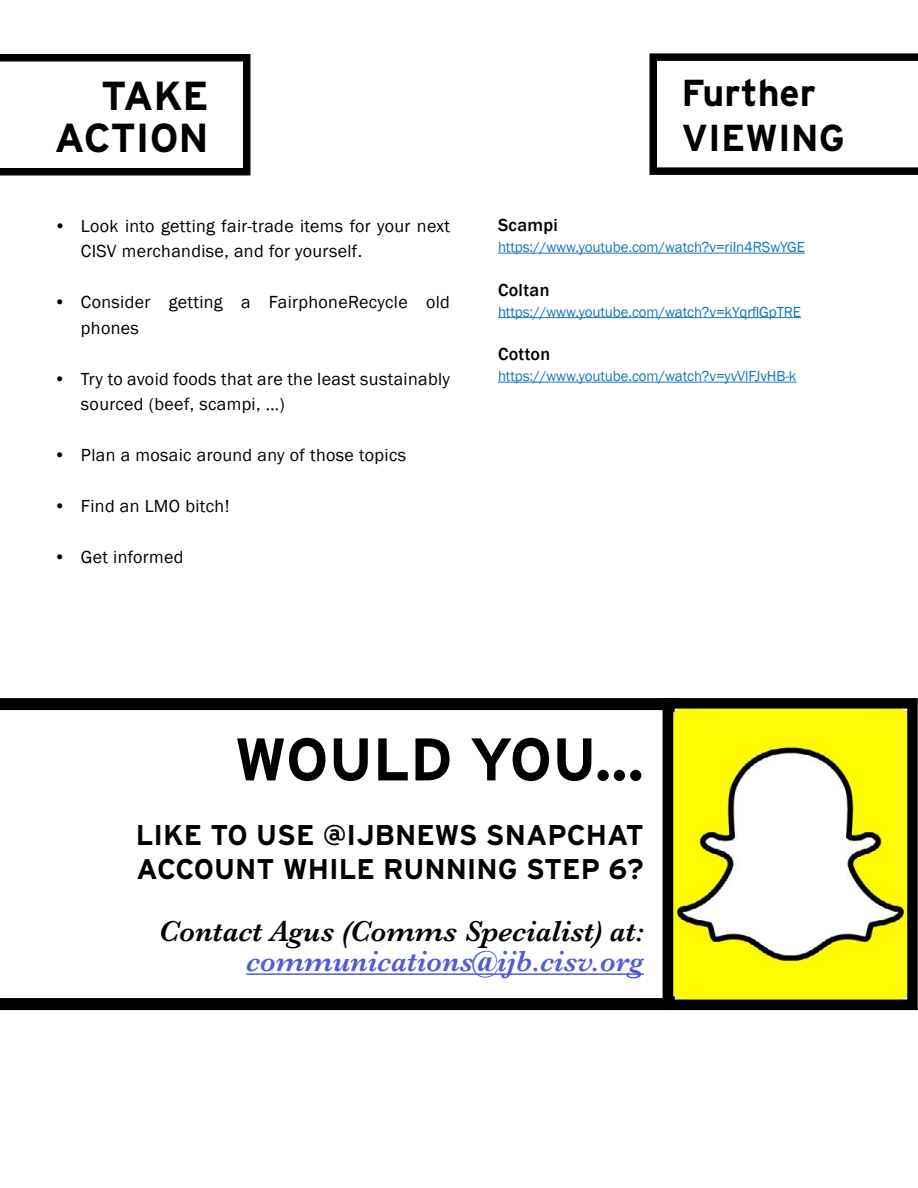
<style>
.page{position:relative;width:918px;height:1188px;background:#fff}
.page>*{position:absolute;margin:0;border:0;box-sizing:border-box;transform-origin:0 0}
.t1{font:700 60px "Interstate";color:#000}
.t2{font:700 40.5px/42px "Interstate";color:#000;text-align:right}
.t3{font:700 37.5px/45px "Interstate";color:#000}
.t4{font:italic 600 30px "Baskerville";color:#000}
.t5{font:italic 600 30px "Baskerville";color:#4f5cd6}
.t6{font:700 28.5px/34.5px "Interstate";color:#000}
.t7{font:18px/25.5px "Franklin Gothic";letter-spacing:.02em;color:#000}
.t8{font:500 18px "Franklin Gothic";letter-spacing:.02em;color:#000}
.t9{font:15px "Franklin Gothic";letter-spacing:-.01em;color:#1278bc}
</style>
<div class="page">
<svg style="left:0;top:54px;width:250px;height:122px"></svg>
<svg style="left:650px;top:53px;width:268px;height:122px"></svg>
<hr style="left:498px;top:253px;width:307px;height:1px;background:#1278bc">
<hr style="left:498px;top:382px;width:298px;height:1px;background:#1278bc">
<hr style="left:498px;top:317px;width:303px;height:1px;background:#1278bc">
<svg style="left:0;top:698px;width:663px;height:312px"></svg>
<img style="left:674px;top:709px;width:233px;height:290px">
<div style="left:663px;top:698px;width:255px;height:312px;border:10px solid #000"></div>
<hr style="left:247px;top:973px;width:397px;height:2px;background:#4f5cd6">
<h2 class="t2" style="left:54px;top:74px;width:156px">TAKE<br>ACTION</h2>
<p class="t7" style="left:81px;top:213px;width:371px;text-indent:-27px">• Look into getting fair-trade items for your next<br>CISV merchandise, and for yourself.</p>
<p class="t7" style="left:81px;top:290px;width:371px;text-indent:-27px">• Consider getting a FairphoneRecycle old phones</p>
<p class="t7" style="left:81px;top:366px;width:371px;text-indent:-27px">• Try to avoid foods that are the least sustainably sourced (beef, scampi, …)</p>
<p class="t7" style="left:54px;top:443px;width:354px">• Plan a mosaic around any of those topics</p>
<p class="t7" style="left:54px;top:494px;width:177px">• Find an LMO bitch!</p>
<p class="t7" style="left:54px;top:545px;width:131px">• Get informed</p>
<h3 class="t3" style="left:682px;top:70px;width:165px">Further<br>VIEWING</h3>
<p class="t8" style="left:498px;top:214px;width:61px">Scampi</p>
<p class="t9" style="left:498px;top:238px;width:308px">https://www.youtube.com/watch?v=riIn4RSwYGE</p>
<p class="t8" style="left:498px;top:278px;width:53px">Coltan</p>
<p class="t9" style="left:498px;top:302px;width:305px">https://www.youtube.com/watch?v=kYqrflGpTRE</p>
<p class="t8" style="left:498px;top:343px;width:54px">Cotton</p>
<p class="t9" style="left:498px;top:367px;width:300px">https://www.youtube.com/watch?v=yvVlFJvHB-k</p>
<h1 class="t1" style="left:234px;top:726px;width:411px">WOULD YOU...</h1>
<h3 class="t6" style="left:136px;top:817px;width:510px">LIKE TO USE @IJBNEWS SNAPCHAT<br>ACCOUNT WHILE RUNNING STEP 6?</h3>
<h3 class="t4" style="left:159px;top:911px;width:486px">Contact Agus (Comms Specialist) at:</h3>
<h3 class="t5" style="left:246px;top:941px;width:399px">communications@ijb.cisv.org</h3>
</div>
